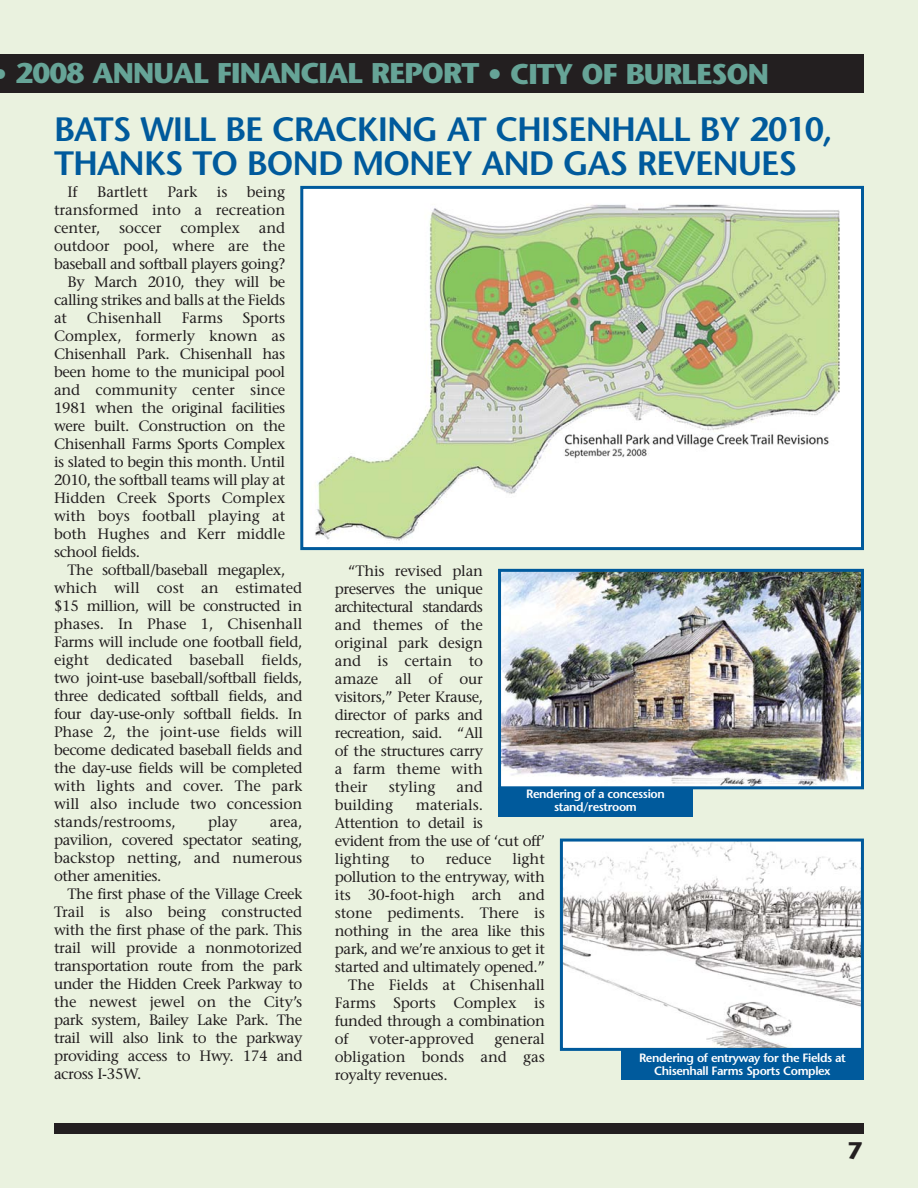
<style>
.page{position:relative;width:918px;height:1188px;background:#eaf2df}
.page>*{position:absolute;margin:0;border:0;box-sizing:border-box;transform-origin:0 0}
.t1{font:600 33.75px/34.5px "Stone Sans";letter-spacing:-.03em;color:#005a9c}
.t2{font:700 28.5px "Stone Sans";letter-spacing:-.03em;color:#66a497}
.t3{font:700 24px "Stone Sans";color:#231f20}
.t4{font:15px/18px "Stone Serif";letter-spacing:-.03em;color:#231f20;text-align:justify}
.t5{font:15px "Stone Serif";letter-spacing:-.005em;color:#231f20}
.t6{font:600 12px/13.5px "Stone Sans";letter-spacing:-.035em;color:#fff;text-align:center}
</style>
<div class="page">
<div style="left:54px;top:1123px;width:810px;height:11px;background:#231f20"></div>
<div style="left:0;top:55px;width:864px;height:38px;background:#231f20"></div>
<img style="left:564px;top:843px;width:296px;height:204px">
<div style="left:560px;top:839px;width:304px;height:212px;border:3px solid #005a9c"></div>
<div style="left:621px;top:1051px;width:243px;height:29px;background:#005a9c"></div>
<img style="left:502px;top:573px;width:358px;height:212px">
<div style="left:498px;top:569px;width:366px;height:220px;border:3px solid #005a9c"></div>
<div style="left:498px;top:787px;width:195px;height:29px;background:#005a9c"></div>
<div style="left:302px;top:187px;width:560px;height:362px;background:#fff"></div>
<img style="left:315px;top:204px;width:525px;height:337px">
<div style="left:300px;top:186px;width:564px;height:364px;border:3px solid #005a9c"></div>
<h2 class="t2" style="left:15px;top:62px;width:755px">2008 ANNUAL FINANCIAL REPORT • CITY OF BURLESON</h2>
<h1 class="t1" style="left:54px;top:116px;width:780px">BATS WILL BE CRACKING AT CHISENHALL BY 2010,<br>THANKS TO BOND MONEY AND GAS REVENUES</h1>
<p class="t4" style="left:68px;top:184px;width:12px">If</p>
<p class="t5" style="left:97px;top:186px;width:52px">Bartlett</p>
<p class="t4" style="left:167px;top:184px;width:32px">Park</p>
<p class="t4" style="left:217px;top:184px;width:12px">is</p>
<p class="t4" style="left:54px;top:184px;width:233px;text-indent:193px">being transformed into a recreation center,</p>
<p class="t4" style="left:119px;top:220px;width:44px">soccer</p>
<p class="t5" style="left:180px;top:222px;width:61px">complex</p>
<p class="t4" style="left:259px;top:220px;width:28px">and</p>
<p class="t5" style="left:54px;top:240px;width:233px">outdoor pool, where are the</p>
<p class="t4" style="left:54px;top:256px;width:233px">baseball and softball players going?</p>
<p class="t4" style="left:68px;top:274px;width:219px">By March 2010, they will be</p>
<p class="t4" style="left:54px;top:292px;width:233px">calling strikes and balls at the Fields</p>
<p class="t4" style="left:54px;top:310px;width:15px">at</p>
<p class="t5" style="left:87px;top:312px;width:77px">Chisenhall</p>
<p class="t4" style="left:182px;top:310px;width:43px">Farms</p>
<p class="t4" style="left:54px;top:310px;width:233px;text-indent:189px">Sports Complex, formerly known as Chisenhall Park. Chisenhall has been home to the municipal pool and community center since 1981 when the original facilities were built. Construction on the Chisenhall Farms Sports Complex is slated to begin this month. Until 2010, the softball teams will play at Hidden Creek Sports Complex with boys football playing at both Hughes and Kerr middle school fields.</p>
<p class="t4" style="left:54px;top:562px;width:250px;text-align:left;text-indent:14px">The softball/baseball megaplex, which will cost an estimated $15 million, will be constructed in phases. In Phase 1, Chisenhall Farms will include one football field, eight dedicated baseball fields, two joint-use baseball/softball fields, three dedicated softball fields, and four day-use-only softball fields. In Phase 2, the joint-use fields will become dedicated baseball fields and the day-use fields will be completed with lights and cover. The park will also include two concession stands/restrooms,</p>
<p class="t4" style="left:208px;top:814px;width:31px">play</p>
<p class="t4" style="left:54px;top:814px;width:250px;text-indent:216px">area, pavilion, covered spectator seating, backstop netting, and numerous other amenities.</p>
<p class="t4" style="left:54px;top:886px;width:250px;text-indent:14px">The first phase of the Village Creek Trail is also being constructed with the first phase of the park. This trail will provide a nonmotorized transportation route from the park under the Hidden Creek Parkway to the newest jewel on the City’s park system, Bailey Lake Park. The trail will also link to the parkway providing access to Hwy. 174 and across I-35W.</p>
<p class="t4" style="left:335px;top:563px;width:150px;text-indent:14px">“This revised plan preserves the unique architectural standards and themes of the original park design and is certain to amaze all of our visitors,” Peter Krause, director of parks and recreation, said. “All of the structures carry a farm theme with their</p>
<p class="t5" style="left:389px;top:781px;width:48px">styling</p>
<p class="t4" style="left:457px;top:779px;width:28px">and</p>
<p class="t5" style="left:335px;top:799px;width:60px">building</p>
<p class="t6" style="left:526px;top:788px;width:140px">Rendering of a concession stand/restroom</p>
<p class="t4" style="left:335px;top:797px;width:212px;text-align:left;text-indent:81px">materials.<br>Attention to detail is<br>evident from the use of ‘cut off’ lighting</p>
<p class="t4" style="left:411px;top:851px;width:16px">to</p>
<p class="t4" style="left:446px;top:851px;width:47px">reduce</p>
<p class="t4" style="left:512px;top:851px;width:34px">light</p>
<p class="t4" style="left:335px;top:869px;width:212px">pollution to the entryway, with</p>
<p class="t5" style="left:335px;top:889px;width:212px">its 30-foot-high arch and</p>
<p class="t5" style="left:335px;top:907px;width:212px">stone pediments. There is</p>
<p class="t4" style="left:335px;top:923px;width:212px">nothing in the area like this</p>
<p class="t4" style="left:335px;top:941px;width:212px">park, and we’re anxious to get it</p>
<p class="t4" style="left:335px;top:959px;width:212px">started and ultimately opened.”</p>
<p class="t5" style="left:348px;top:979px;width:198px">The Fields at Chisenhall</p>
<p class="t5" style="left:335px;top:997px;width:212px">Farms Sports Complex is</p>
<p class="t4" style="left:335px;top:1013px;width:212px">funded through a combination</p>
<p class="t4" style="left:335px;top:1031px;width:15px">of</p>
<p class="t5" style="left:369px;top:1033px;width:107px">voter-approved</p>
<p class="t4" style="left:335px;top:1031px;width:212px;text-indent:160px">general obligation bonds and gas royalty revenues.</p>
<p class="t6" style="left:639px;top:1052px;width:208px">Rendering of entryway for the Fields at<br>Chisenhall Farms Sports Complex</p>
<h3 class="t3" style="left:847px;top:1142px;width:17px">7</h3>
</div>
